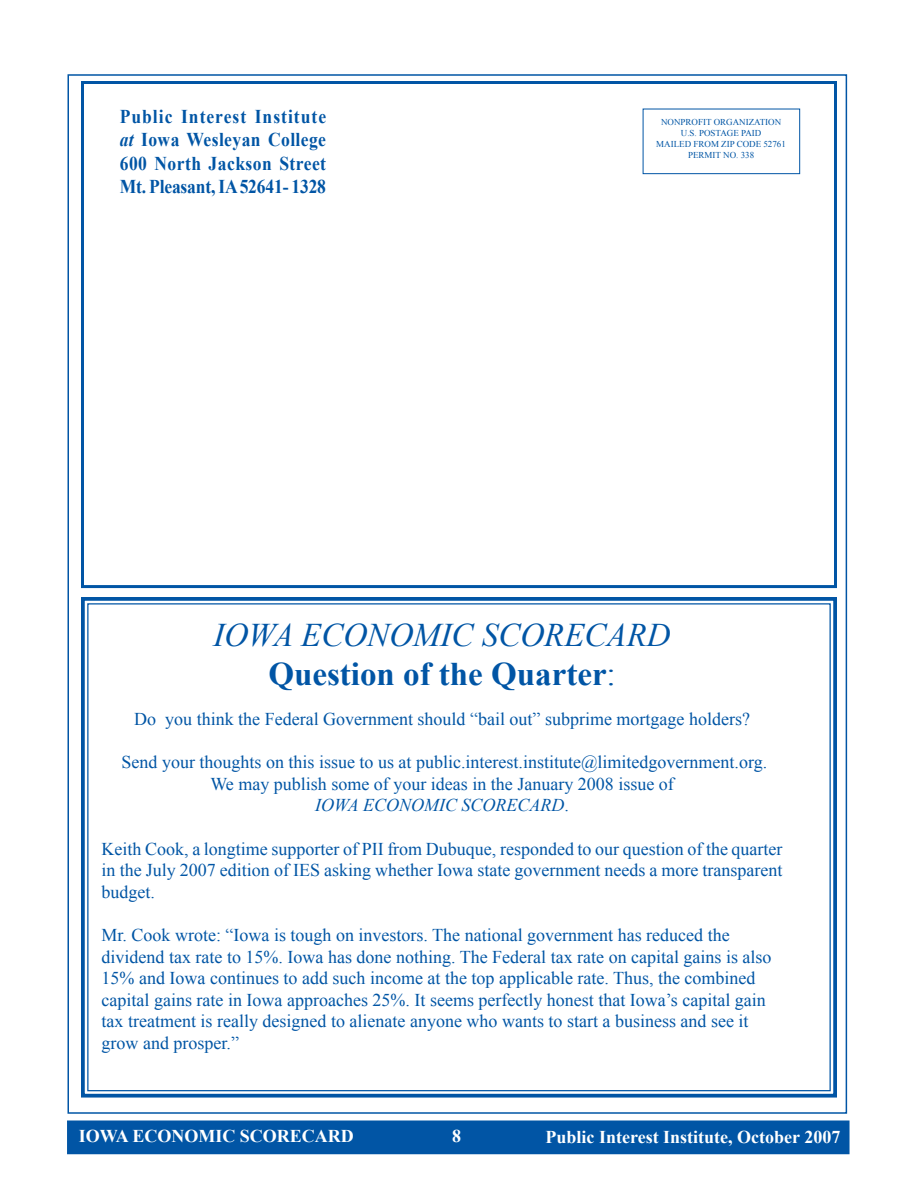
<style>
.page{position:relative;width:918px;height:1188px;background:#fff}
.page>*{position:absolute;margin:0;border:0;box-sizing:border-box;transform-origin:0 0}
.t1{font:italic 33px "Times New Roman";color:#0155a5}
.t2{font:700 33px "Times New Roman";color:#0155a5}
.t3{font:700 19.5px "Times New Roman";letter-spacing:.025em;color:#0155a5;scale:.9 1}
.t4{font:700 19.5px "Times New Roman";letter-spacing:-.01em;color:#0155a5;scale:.9 1}
.t5{font:700 19.5px "Times New Roman";letter-spacing:.055em;color:#0155a5;scale:.9 1}
.t6{font:18px/21.6px "Times New Roman";color:#0155a5;text-align:justify}
.t7{font:700 18px "Times New Roman";color:#fff}
.t8{font:italic 18px "Times New Roman";color:#0155a5}
.t9{font:9px "Times New Roman";color:#0155a5}
.s1{font-style:italic}
.s2{font-weight:400}
.s3{font-style:normal}
</style>
<div class="page">
<div style="left:81px;top:81px;width:756px;height:507px;border:3px solid #0155a5"></div>
<div style="left:643px;top:109px;width:157px;height:65px;border:1px solid #0155a5"></div>
<div style="left:68px;top:1121px;width:781px;height:33px;background:#0155a5"></div>
<div style="left:67px;top:1120px;width:783px;height:34px;border:2px solid #0155a5"></div>
<svg style="left:81px;top:597px;width:756px;height:501px"></svg>
<p class="t5" style="left:120px;top:103px;width:231px">Public Interest Institute</p>
<p class="t3" style="left:120px;top:126px;width:231px"><span class="s1">at</span> Iowa Wesleyan C ollege</p>
<p class="t3" style="left:120px;top:150px;width:231px">600 North Jackson Street</p>
<p class="t4" style="left:120px;top:173px;width:231px">Mt. Pleasant, IA 52641- 1328</p>
<p class="t9" style="left:661px;top:116px;width:122px">NONPROFIT ORGANIZATION</p>
<p class="t9" style="left:681px;top:127px;width:82px">U.S. POSTAGE PAID</p>
<p class="t9" style="left:656px;top:138px;width:131px">MAILED FROM ZIP CODE 52761</p>
<p class="t9" style="left:688px;top:149px;width:68px">PERMIT NO. 338</p>
<p class="t1" style="left:214px;top:612px;width:459px">IOWA ECONOMIC SCORECARD</p>
<p class="t2" style="left:268px;top:651px;width:349px">Question of the Quarter<span class="s2">:</span></p>
<p class="t6" style="left:134px;top:708px;width:617px">Do you think the Federal Government should “bail out” subprime mortgage holders?</p>
<p class="t6" style="left:122px;top:751px;width:647px">Send your thoughts on this issue to us at public.interest.institute@limitedgovernment.org.</p>
<p class="t6" style="left:210px;top:773px;width:465px">We may publish some of your ideas in the January 2008 issue of</p>
<p class="t8" style="left:315px;top:793px;width:255px">IOWA ECONOMIC SCORECARD<span class="s3">.</span></p>
<p class="t6" style="left:102px;top:837px;width:682px">Keith Cook, a longtime supporter of PII from Dubuque, responded to our question of the quarter in the July 2007 edition of IES asking whether Iowa state government needs a more transparent budget.</p>
<p class="t6" style="left:102px;top:924px;width:630px">Mr. Cook wrote: “Iowa is tough on investors. The national government has reduced the</p>
<p class="t6" style="left:102px;top:945px;width:672px;text-align:left">dividend tax rate to 15%. Iowa has done nothing. The Federal tax rate on capital gains is also 15% and Iowa continues to add such income at the top applicable rate. Thus, the combined capital gains rate in Iowa approaches 25%. It seems perfectly honest that Iowa’s capital gain tax treatment is really designed to alienate anyone who wants to start a business and see it grow and prosper.”</p>
<p class="t7" style="left:79px;top:1123px;width:133px">Iowa Ec onomic</p>
<p class="t7" style="left:240px;top:1123px;width:64px">Scoreca</p>
<p class="t7" style="left:328px;top:1123px;width:21px">rd</p>
<p class="t7" style="left:546px;top:1125px;width:296px">Public Interest Institute, October 2007</p>
</div>
